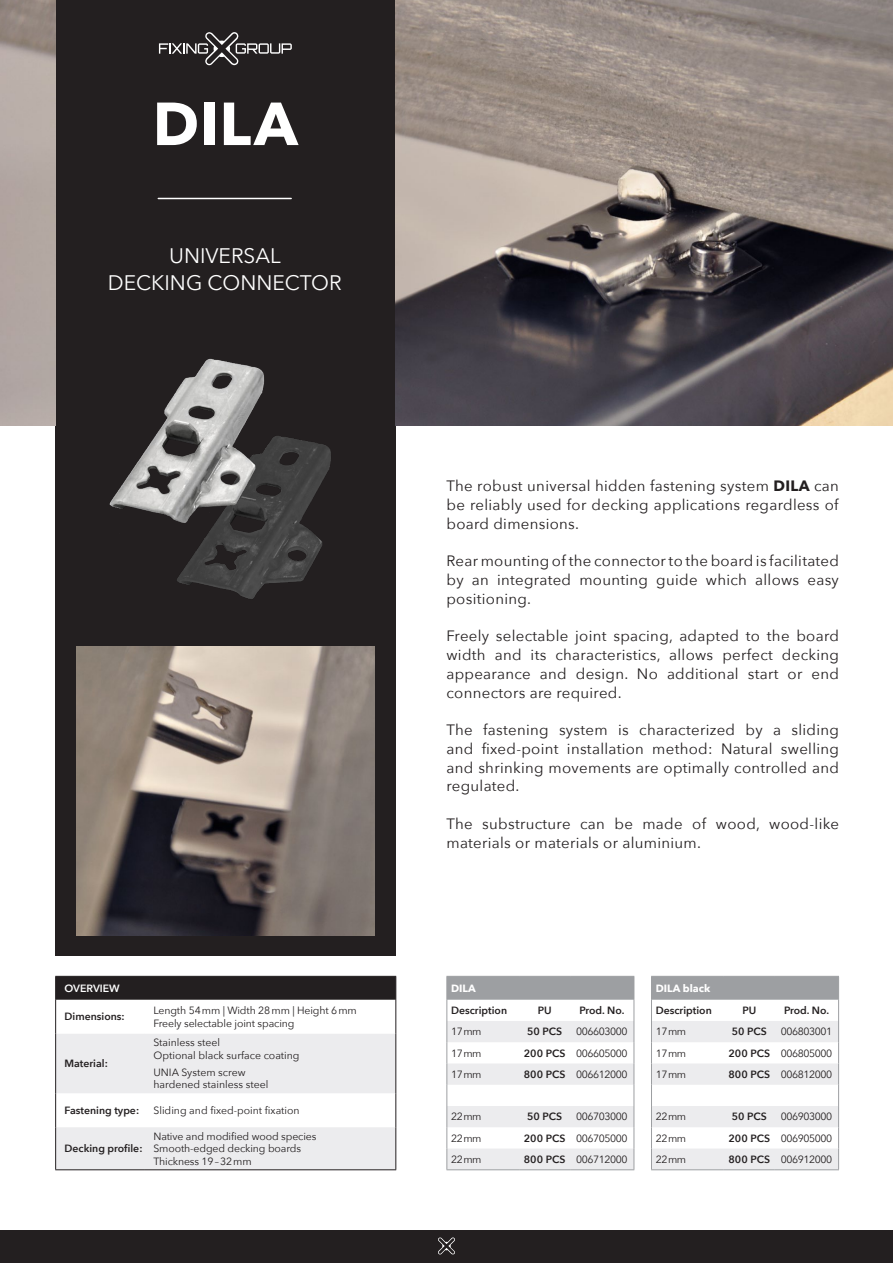
<style>
.page{position:relative;width:893px;height:1263px;background:#fff}
.page>*{position:absolute;margin:0;border:0;box-sizing:border-box;transform-origin:0 0}
.t1{font:700 60px "Avenir Next";color:#fff}
.t2{font:21px/27px "Avenir Next";color:#fff;text-align:center}
.t3{font:15px/18.8px "Avenir Next";letter-spacing:.02em;color:#231f20;text-align:justify}
.t4{font:10.5px/12.6px "Avenir Next";letter-spacing:-.01em;color:#231f20}
.t5{font:10.5px "Avenir Next";letter-spacing:-.04em;color:#231f20}
.t6{font:600 10.5px "Avenir Next";color:#231f20}
.t7{font:700 10.5px "Avenir Next";color:#fff}
.t8{font:600 10.5px "Avenir Next";color:#fff}
.s1{font-weight:700}
.s2{font-weight:600}
</style>
<div class="page">
<div style="left:0;top:1230px;width:893px;height:33px;background:#231f20"></div>
<svg style="left:438px;top:1237px;width:17px;height:17px"></svg>
<div style="left:55px;top:0;width:340px;height:956px;background:#231f20"></div>
<img style="left:395px;top:0;width:498px;height:425px">
<img style="left:77px;top:647px;width:298px;height:289px">
<img style="left:177px;top:437px;width:154px;height:162px">
<img style="left:109px;top:358px;width:176px;height:176px">
<svg style="left:159px;top:32px;width:133px;height:33px"></svg>
<hr style="left:158px;top:198px;width:133px;height:1px;background:#fff">
<svg style="left:446px;top:976px;width:189px;height:194px"></svg>
<hr style="left:446px;top:1169px;width:73px;height:1px;background:#9d9fa2">
<hr style="left:519px;top:1169px;width:51px;height:1px;background:#9d9fa2">
<hr style="left:570px;top:1169px;width:64px;height:1px;background:#9d9fa2">
<svg style="left:651px;top:976px;width:188px;height:193px"></svg>
<hr style="left:651px;top:1169px;width:73px;height:1px;background:#9d9fa2">
<hr style="left:724px;top:1169px;width:51px;height:1px;background:#9d9fa2">
<hr style="left:775px;top:1169px;width:64px;height:1px;background:#9d9fa2">
<svg style="left:56px;top:1034px;width:339px;height:135px"></svg>
<svg style="left:55px;top:976px;width:341px;height:24px;background:#262223"></svg>
<hr style="left:55px;top:1000px;width:1px;height:34px;background:#231f20">
<hr style="left:395px;top:1000px;width:1px;height:34px;background:#231f20">
<hr style="left:55px;top:1034px;width:1px;height:59px;background:#231f20">
<hr style="left:395px;top:1034px;width:1px;height:59px;background:#231f20">
<hr style="left:55px;top:1093px;width:1px;height:34px;background:#231f20">
<hr style="left:395px;top:1093px;width:1px;height:34px;background:#231f20">
<hr style="left:55px;top:1127px;width:1px;height:42px;background:#231f20">
<hr style="left:395px;top:1127px;width:1px;height:42px;background:#231f20">
<hr style="left:55px;top:1169px;width:90px;height:1px;background:#231f20">
<hr style="left:145px;top:1169px;width:251px;height:1px;background:#231f20">
<h1 class="t1" style="left:153px;top:72px;width:147px">DILA</h1>
<h2 class="t2" style="left:108px;top:242px;width:235px">UNIVERSAL<br>DECKING CONNECTOR</h2>
<p class="t8" style="left:65px;top:979px;width:57px">OVERVIEW</p>
<p class="t6" style="left:65px;top:1008px;width:62px">Dimensions:</p>
<p class="t4" style="left:153px;top:1004px;width:205px">Length 54mm | Width 28mm | Height 6mm<br>Freely selectable joint spacing</p>
<p class="t6" style="left:65px;top:1054px;width:45px">Material:</p>
<p class="t4" style="left:153px;top:1036px;width:148px">Stainless steel<br>Optional black surface coating</p>
<p class="t4" style="left:153px;top:1065px;width:117px">UNIA System screw hardened stainless steel</p>
<p class="t6" style="left:65px;top:1101px;width:76px">Fastening type:</p>
<p class="t4" style="left:153px;top:1103px;width:148px">Sliding and fixed-point fixation</p>
<p class="t6" style="left:65px;top:1139px;width:79px">Decking profile:</p>
<p class="t4" style="left:153px;top:1129px;width:164px">Native and modified wood species<br>Smooth-edged decking boards<br>Thickness 19–32mm</p>
<p class="t3" style="left:446px;top:476px;width:394px">The robust universal hidden fastening system <span class="s1">DILA</span> can be reliably used for decking applications regardless of board dimensions.</p>
<p class="t3" style="left:446px;top:551px;width:394px">Rear mounting of the connector to the board is facilitated by an integrated mounting guide which allows easy positioning.</p>
<p class="t3" style="left:446px;top:626px;width:394px">Freely selectable joint spacing, adapted to the board width and its characteristics, allows perfect decking appearance and design. No additional start or end connectors are required.</p>
<p class="t3" style="left:446px;top:720px;width:394px">The fastening system is characterized by a sliding and fixed-point installation method: Natural swelling and shrinking movements are optimally controlled and regulated.</p>
<p class="t3" style="left:446px;top:813px;width:394px">The substructure can be made of wood, wood-like materials or materials or aluminium.</p>
<p class="t7" style="left:451px;top:979px;width:26px">DILA</p>
<p class="t6" style="left:451px;top:1001px;width:58px">Description</p>
<p class="t6" style="left:538px;top:1001px;width:15px">PU</p>
<p class="t6" style="left:580px;top:1001px;width:46px">Prod. No.</p>
<p class="t4" style="left:451px;top:1025px;width:32px">17mm</p>
<p class="t6" style="left:527px;top:1023px;width:37px">50 PCS</p>
<p class="t5" style="left:576px;top:1023px;width:53px">006603000</p>
<p class="t4" style="left:451px;top:1046px;width:32px">17mm</p>
<p class="t5" style="left:524px;top:1044px;width:105px"><span class="s2">200 PCS</span> 006605000</p>
<p class="t4" style="left:451px;top:1067px;width:32px">17mm</p>
<p class="t5" style="left:524px;top:1065px;width:105px"><span class="s2">800 PCS</span> 006612000</p>
<p class="t4" style="left:451px;top:1110px;width:32px">22mm</p>
<p class="t6" style="left:527px;top:1108px;width:37px">50 PCS</p>
<p class="t5" style="left:576px;top:1108px;width:53px">006703000</p>
<p class="t4" style="left:451px;top:1131px;width:32px">22mm</p>
<p class="t5" style="left:524px;top:1129px;width:105px"><span class="s2">200 PCS</span> 006705000</p>
<p class="t4" style="left:451px;top:1152px;width:32px">22mm</p>
<p class="t5" style="left:524px;top:1150px;width:105px"><span class="s2">800 PCS</span> 006712000</p>
<p class="t7" style="left:656px;top:979px;width:56px">DILA black</p>
<p class="t6" style="left:656px;top:1001px;width:58px">Description</p>
<p class="t6" style="left:742px;top:1001px;width:15px">PU</p>
<p class="t6" style="left:784px;top:1001px;width:46px">Prod. No.</p>
<p class="t4" style="left:656px;top:1025px;width:32px">17mm</p>
<p class="t6" style="left:732px;top:1023px;width:37px">50 PCS</p>
<p class="t5" style="left:781px;top:1023px;width:53px">006803001</p>
<p class="t4" style="left:656px;top:1046px;width:32px">17mm</p>
<p class="t5" style="left:728px;top:1044px;width:105px"><span class="s2">200 PCS</span> 006805000</p>
<p class="t4" style="left:656px;top:1067px;width:32px">17mm</p>
<p class="t5" style="left:728px;top:1065px;width:105px"><span class="s2">800 PCS</span> 006812000</p>
<p class="t4" style="left:656px;top:1110px;width:32px">22mm</p>
<p class="t6" style="left:732px;top:1108px;width:37px">50 PCS</p>
<p class="t5" style="left:781px;top:1108px;width:53px">006903000</p>
<p class="t4" style="left:656px;top:1131px;width:32px">22mm</p>
<p class="t5" style="left:728px;top:1129px;width:105px"><span class="s2">200 PCS</span> 006905000</p>
<p class="t4" style="left:656px;top:1152px;width:32px">22mm</p>
<p class="t5" style="left:728px;top:1150px;width:105px"><span class="s2">800 PCS</span> 006912000</p>
</div>
